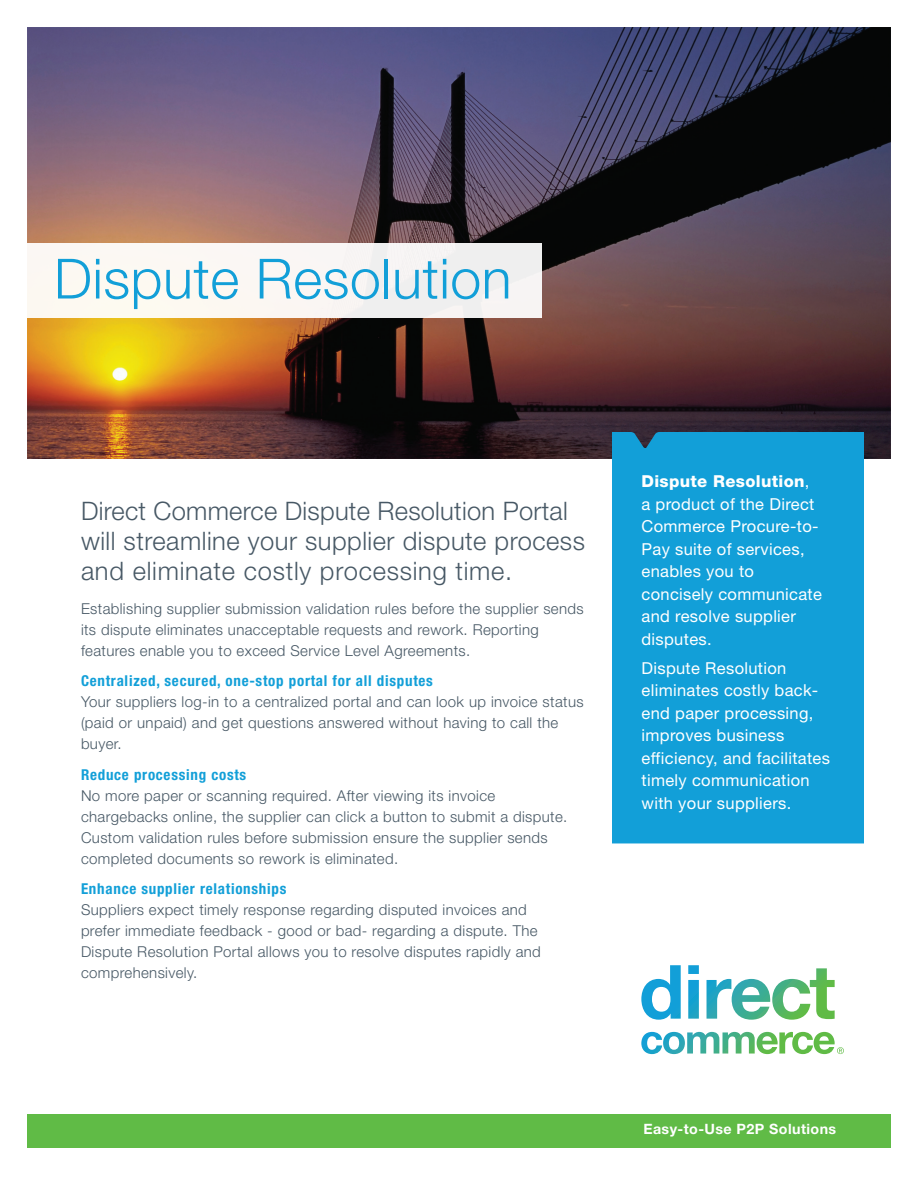
<style>
.page{position:relative;width:918px;height:1188px;background:#fff}
.page>*{position:absolute;margin:0;border:0;box-sizing:border-box;transform-origin:0 0}
.t1{font:300 55.5px "Helvetica Neue";letter-spacing:.01em;color:#129fd8}
.t2{font:300 25.5px/30px "Helvetica Neue";letter-spacing:.02em;color:#475865}
.t3{font:16.5px/22.5px "Helvetica Neue";letter-spacing:.02em;color:#fff}
.t4{font:300 15px/21px "Helvetica Neue";letter-spacing:.025em;color:#475865}
.t5{font:700 condensed 15px "Helvetica Neue";letter-spacing:.05em;color:#129fd8}
.t6{font:700 14.25px "Helvetica Neue";letter-spacing:.03em;color:#fff}
.s1{font-weight:800}
</style>
<div class="page">
<svg style="left:641px;top:965px;width:40px;height:55px"></svg>
<svg style="left:688px;top:965px;width:11px;height:54px"></svg>
<svg style="left:707px;top:968px;width:128px;height:52px"></svg>
<svg style="left:641px;top:1032px;width:203px;height:22px"></svg>
<img style="left:27px;top:27px;width:864px;height:432px">
<div style="left:612px;top:432px;width:252px;height:411px;background:#129fd8"></div>
<div style="left:27px;top:1114px;width:864px;height:34px;background:#60bb46"></div>
<div style="left:27px;top:243px;width:514px;height:75px;background:#fbf6f2"></div>
<h1 class="t1" style="left:54px;top:245px;width:459px">Dispute Resolution</h1>
<h2 class="t2" style="left:81px;top:495px;width:506px">Direct Commerce Dispute Resolution Portal will streamline your supplier dispute process and eliminate costly processing time.</h2>
<p class="t4" style="left:81px;top:598px;width:504px">Establishing supplier submission validation rules before the supplier sends its dispute eliminates unacceptable requests and rework. Reporting features enable you to exceed Service Level Agreements.</p>
<p class="t5" style="left:81px;top:672px;width:353px">Centralized, secured, one-stop portal for all disputes</p>
<p class="t4" style="left:81px;top:691px;width:504px">Your suppliers log-in to a centralized portal and can look up invoice status (paid or unpaid) and get questions answered without having to call the buyer.</p>
<p class="t5" style="left:81px;top:766px;width:167px">Reduce processing costs</p>
<p class="t4" style="left:81px;top:785px;width:488px">No more paper or scanning required. After viewing its invoice chargebacks online, the supplier can click a button to submit a dispute.<br>Custom validation rules before submission ensure the supplier sends completed documents so rework is eliminated.</p>
<p class="t5" style="left:81px;top:880px;width:207px">Enhance supplier relationships</p>
<p class="t4" style="left:81px;top:899px;width:461px">Suppliers expect timely response regarding disputed invoices and prefer immediate feedback - good or bad- regarding a dispute. The Dispute Resolution Portal allows you to resolve disputes rapidly and comprehensively.</p>
<p class="t3" style="left:642px;top:470px;width:182px"><span class="s1">Dispute Resolution</span>, a product of the Direct<br>Commerce Procure-to-<br>Pay suite of services, enables you to concisely communicate and resolve supplier disputes.</p>
<p class="t3" style="left:642px;top:657px;width:190px">Dispute Resolution eliminates costly back&shy;end paper processing, improves business efficiency, and facilitates timely communication with your suppliers.</p>
<p class="t6" style="left:643px;top:1120px;width:194px">Easy-to-Use P2P Solutions</p>
</div>
